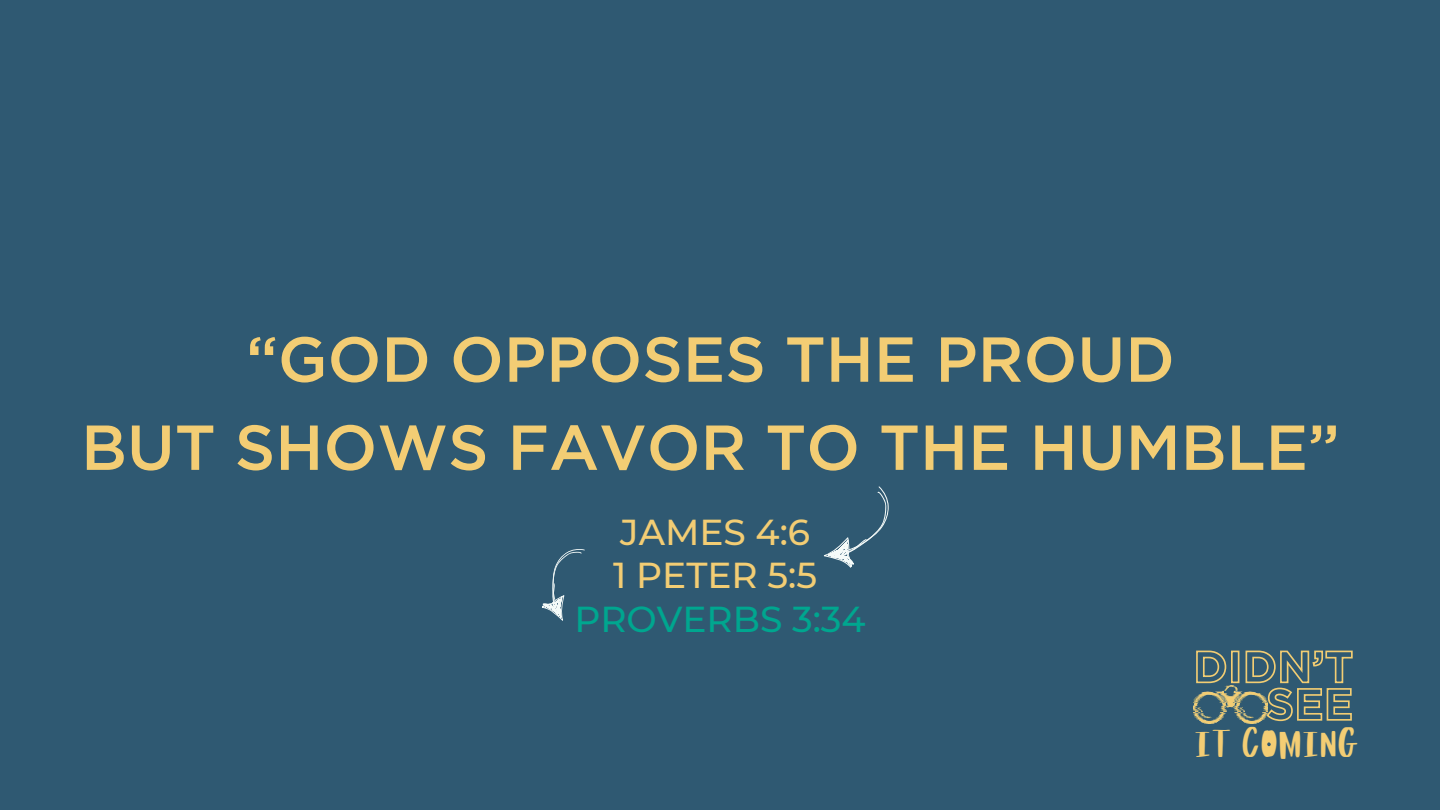
<style>
.page{position:relative;width:1440px;height:810px;background:#2f5972}
.page>*{position:absolute;margin:0;border:0;box-sizing:border-box;transform-origin:0 0}
.t1{font:500 63.4px "Gotham";color:#f3cd74}
.t2{font:500 36px "Montserrat";color:#f3cd74}
.t3{font:500 36px "Montserrat";color:#00a68f}
.t4{font:33.8px "Block";color:#f3cd74}
</style>
<div class="page">
<svg style="left:1196px;top:650px;width:157px;height:72px"></svg>
<img style="left:1194px;top:685px;width:73px;height:39px">
<svg style="left:824px;top:486px;width:65px;height:82px"></svg>
<svg style="left:542px;top:549px;width:43px;height:72px"></svg>
<p class="t1" style="left:246px;top:321px;width:930px">“GOD OPPOSES THE PROUD</p>
<p class="t1" style="left:81px;top:409px;width:1260px">BUT SHOWS FAVOR TO THE HUMBLE”</p>
<p class="t2" style="left:620px;top:510px;width:191px">JAMES 4:6</p>
<p class="t2" style="left:613px;top:553px;width:205px">1 PETER 5:5</p>
<p class="t3" style="left:574px;top:597px;width:293px">PROVERBS 3:34</p>
<p class="t4" style="left:1194px;top:725px;width:167px">IT COMING</p>
</div>
